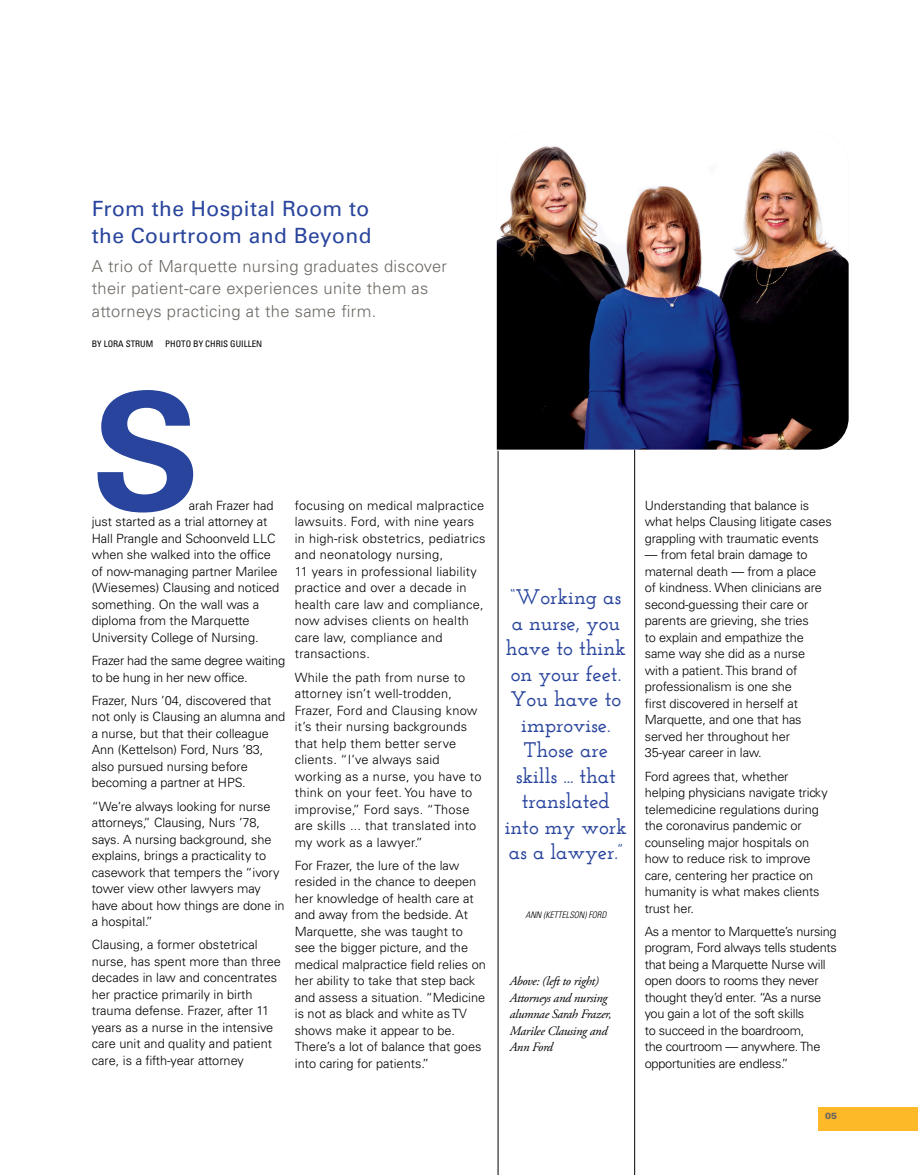
<style>
.page{position:relative;width:918px;height:1175px;background:#fff}
.page>*{position:absolute;margin:0;border:0;box-sizing:border-box;transform-origin:0 0}
.t1{font:700 162.75px "Univers LT Std";color:#28449c}
.t2{font:600 21px/25.5px "Josefin Slab";letter-spacing:-.005em;color:#28449c;text-align:center}
.t3{font:21px/27px "Univers LT Std";letter-spacing:.02em;color:#28449c}
.t4{font:300 16.5px/22.5px "Univers LT Std";letter-spacing:.02em;color:#6c6863}
.t5{font:300 12.75px/16.5px "Univers LT Std";letter-spacing:-.005em;color:#000}
.t6{font:300 12.75px/16.5px "Univers LT Std";letter-spacing:.02em;color:#000}
.t7{font:italic 12.75px/16.5px "Adobe Garamond Pro";letter-spacing:-.02em;color:#000}
.t8{font:condensed 9px "Univers LT Std";color:#000}
.t9{font:italic 300 condensed 9px "Univers LT Std";color:#000}
.t10{font:900 9px "Univers LT Std";color:#6c6863}
</style>
<div class="page">
<div style="left:818px;top:1107px;width:100px;height:24px;background:#fdb927"></div>
<hr style="left:498px;top:451px;width:1px;height:723px;background:#000">
<hr style="left:634px;top:446px;width:1px;height:728px;background:#000">
<img style="left:497px;top:146px;width:352px;height:303px">
<p class="t3" style="left:92px;top:195px;width:281px">From the Hospital Room to the Courtroom and Beyond</p>
<p class="t4" style="left:92px;top:255px;width:357px">A trio of Marquette nursing graduates discover their patient-care experiences unite them as attorneys practicing at the same firm.</p>
<p class="t8" style="left:92px;top:338px;width:63px">BY LORA STRUM</p>
<p class="t8" style="left:165px;top:338px;width:99px">PHOTO BY CHRIS GUILLEN</p>
<p class="t1" style="left:92px;top:357px;width:110px">S</p>
<p class="t5" style="left:92px;top:497px;width:189px;text-indent:97px">arah Frazer had just started as a trial attorney at<br>Hall Prangle and Schoonveld LLC when she walked into the office of now-managing partner Marilee (Wiesemes) Clausing and noticed something. On the wall was a diploma from the Marquette<br>University College of Nursing.</p>
<p class="t5" style="left:92px;top:652px;width:195px">Frazer had the same degree waiting to be hung in her new office.</p>
<p class="t5" style="left:92px;top:692px;width:195px">Frazer, Nurs ’04, discovered that not only is Clausing an alumna and a nurse, but that their colleague<br>Ann (Kettelson) Ford, Nurs ’83, also pursued nursing before becoming a partner at HPS.</p>
<p class="t5" style="left:92px;top:798px;width:194px">“We’re always looking for nurse attorneys,” Clausing, Nurs ’78, says. A nursing background, she explains, brings a practicality to casework that tempers the “ivory tower view other lawyers may have about how things are done in a hospital.”</p>
<p class="t5" style="left:92px;top:936px;width:191px">Clausing, a former obstetrical nurse, has spent more than three decades in law and concentrates her practice primarily in birth trauma defense. Frazer, after 11 years as a nurse in the intensive care unit and quality and patient care, is a fifth-year attorney</p>
<p class="t6" style="left:295px;top:497px;width:192px">focusing on medical malpractice lawsuits. Ford, with nine years in high-risk obstetrics, pediatrics and neonatology nursing,<br>11 years in professional liability practice and over a decade in health care law and compliance, now advises clients on health care law, compliance and transactions.</p>
<p class="t6" style="left:295px;top:669px;width:188px">While the path from nurse to attorney isn’t well-trodden,<br>Frazer, Ford and Clausing know it’s their nursing backgrounds that help them better serve clients. “I’ve always said working as a nurse, you have to think on your feet. You have to improvise,” Ford says. “Those are skills ... that translated into my work as a lawyer.”</p>
<p class="t5" style="left:295px;top:857px;width:193px">For Frazer, the lure of the law resided in the chance to deepen her knowledge of health care at and away from the bedside. At<br>Marquette, she was taught to see the bigger picture, and the medical malpractice field relies on her ability to take that step back and assess a situation. “Medicine is not as black and white as TV shows make it appear to be.<br>There’s a lot of balance that goes into caring for patients.”</p>
<p class="t2" style="left:505px;top:584px;width:124px">“Working as a nurse, you have to think on your feet.<br>You have to improvise.<br>Those are skills ... that translated into my work as a lawyer.”</p>
<p class="t9" style="left:525px;top:909px;width:82px">ANN (KETTELSON) FORD</p>
<p class="t7" style="left:510px;top:973px;width:103px">Above: (left to right)<br>Attorneys and nursing alumnae Sarah Frazer,<br>Marilee Clausing and<br>Ann Ford</p>
<p class="t5" style="left:645px;top:497px;width:189px">Understanding that balance is what helps Clausing litigate cases grappling with traumatic events</p>
<p class="t5" style="left:645px;top:546px;width:179px">— from fetal brain damage to maternal death — from a place of kindness. When clinicians are second-guessing their care or parents are grieving, she tries to explain and empathize the same way she did as a nurse with a patient. This brand of professionalism is one she<br>first discovered in herself at<br>Marquette, and one that has served her throughout her<br>35-year career in law.</p>
<p class="t5" style="left:645px;top:768px;width:185px">Ford agrees that, whether helping physicians navigate tricky telemedicine regulations during the coronavirus pandemic or counseling major hospitals on how to reduce risk to improve care, centering her practice on humanity is what makes clients trust her.</p>
<p class="t5" style="left:645px;top:923px;width:194px">As a mentor to Marquette’s nursing program, Ford always tells students that being a Marquette Nurse will open doors to rooms they never thought they’d enter. “As a nurse you gain a lot of the soft skills<br>to succeed in the boardroom,<br>the courtroom — anywhere. The opportunities are endless.”</p>
<p class="t10" style="left:825px;top:1109px;width:14px">05</p>
</div>
